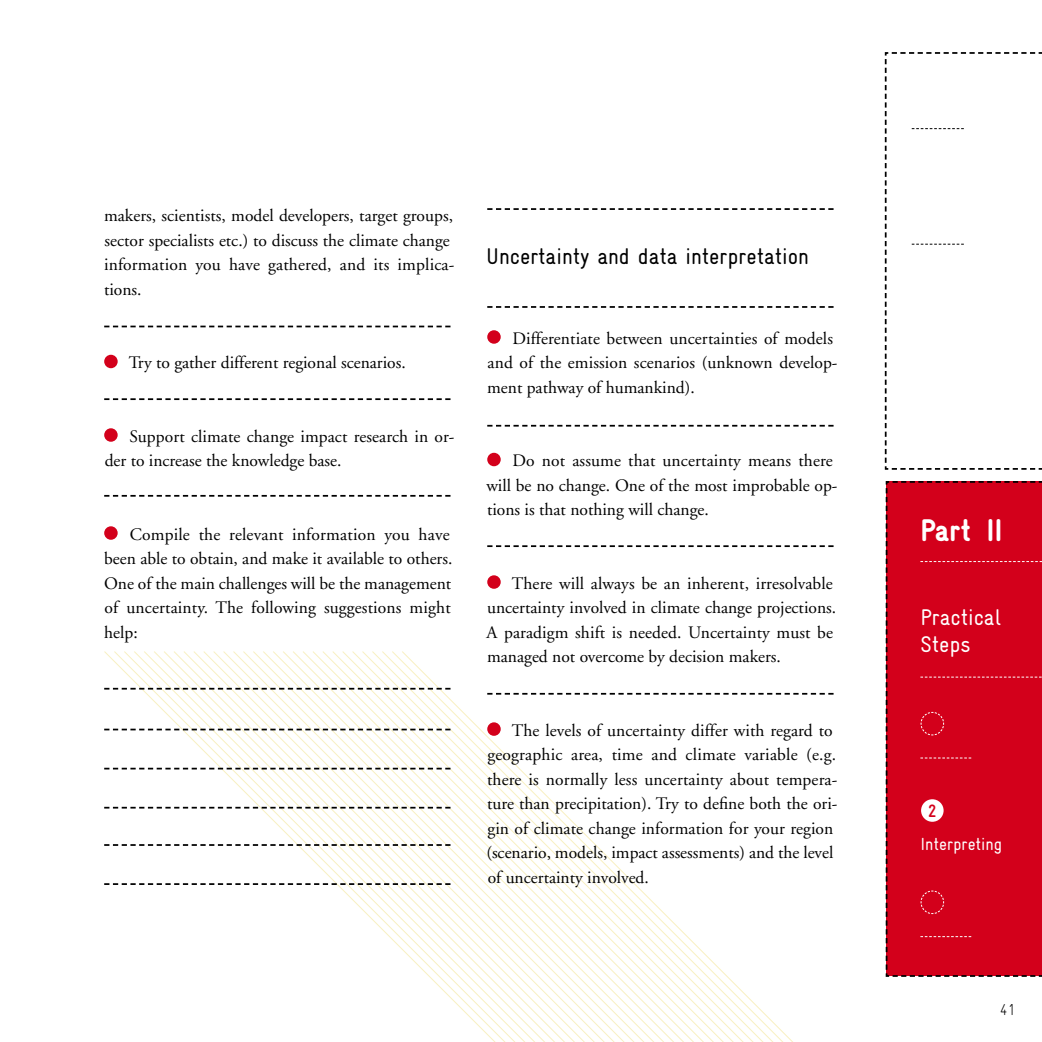
<style>
.page{position:relative;width:1042px;height:1042px;background:#fff}
.page>*{position:absolute;margin:0;border:0;box-sizing:border-box;transform-origin:0 0}
.t1{font:900 condensed 31.5px "Gravur";color:#fff}
.t2{font:condensed 22.75px "Gravur";color:#000}
.t3{font:condensed 22.75px/27.3px "Gravur";color:#fff}
.t4{font:700 condensed 18.03px "Gravur";color:#d3001b}
.t5{font:17.5px/24.5px "Adobe Garamond";color:#000}
.t6{font:condensed 17.5px "Gravur";color:#fff}
.t7{font:300 condensed 15.75px "Gravur";color:#000}
</style>
<div class="page">
<div style="left:885px;top:481px;width:157px;height:496px;background:#d3001b"></div>
<svg style="left:885px;top:52px;width:157px;height:418px"></svg>
<div style="left:921px;top:799px;width:22px;height:23px;background:#fff;border-radius:50%"></div>
<svg style="left:381px;top:651px;width:10px;height:288px"></svg>
<svg style="left:391px;top:651px;width:10px;height:298px"></svg>
<svg style="left:401px;top:651px;width:430px;height:391px"></svg>
<div style="left:104px;top:355px;width:14px;height:13px;background:#d3001b;border-radius:50%"></div>
<div style="left:104px;top:428px;width:14px;height:14px;background:#d3001b;border-radius:50%"></div>
<div style="left:104px;top:526px;width:14px;height:14px;background:#d3001b;border-radius:50%"></div>
<svg style="left:104px;top:844px;width:346px;height:2px"></svg>
<svg style="left:104px;top:807px;width:346px;height:1px"></svg>
<svg style="left:104px;top:768px;width:346px;height:1px"></svg>
<svg style="left:104px;top:728px;width:346px;height:2px"></svg>
<svg style="left:104px;top:883px;width:346px;height:2px"></svg>
<svg style="left:104px;top:688px;width:346px;height:1px"></svg>
<svg style="left:487px;top:306px;width:346px;height:2px"></svg>
<svg style="left:487px;top:208px;width:346px;height:2px"></svg>
<div style="left:487px;top:330px;width:14px;height:14px;background:#d3001b;border-radius:50%"></div>
<div style="left:487px;top:453px;width:14px;height:13px;background:#d3001b;border-radius:50%"></div>
<div style="left:487px;top:575px;width:14px;height:14px;background:#d3001b;border-radius:50%"></div>
<div style="left:487px;top:722px;width:14px;height:14px;background:#d3001b;border-radius:50%"></div>
<svg style="left:104px;top:326px;width:346px;height:1px"></svg>
<svg style="left:104px;top:398px;width:346px;height:2px"></svg>
<svg style="left:104px;top:495px;width:346px;height:2px"></svg>
<svg style="left:487px;top:425px;width:346px;height:2px"></svg>
<svg style="left:487px;top:545px;width:346px;height:2px"></svg>
<svg style="left:487px;top:693px;width:346px;height:1px"></svg>
<p class="t5" style="left:104px;top:204px;width:352px">makers, scientists, model developers, target groups, sector specialists etc.) to discuss the climate change information you have gathered, and its implica&shy;tions.</p>
<p class="t5" style="left:129px;top:351px;width:279px">Try to gather different regional scenarios.</p>
<p class="t5" style="left:105px;top:424px;width:351px;text-indent:25px">Support climate change impact research in or&shy;der to increase the knowledge base.</p>
<p class="t5" style="left:104px;top:522px;width:350px;text-indent:26px">Compile the relevant information you have been able to obtain, and make it available to others.<br>One of the main challenges will be the management of uncertainty. The following suggestions might help:</p>
<h2 class="t2" style="left:486px;top:243px;width:324px">Uncertainty and data interpretation</h2>
<p class="t5" style="left:487px;top:326px;width:352px;text-indent:26px">Differentiate between uncertainties of models and of the emission scenarios (unknown develop&shy;ment pathway of humankind).</p>
<p class="t5" style="left:486px;top:449px;width:353px;text-indent:26px">Do not assume that uncertainty means there will be no change. One of the most improbable op&shy;tions is that nothing will change.</p>
<p class="t5" style="left:486px;top:571px;width:351px;text-indent:25px">There will always be an inherent, irresolvable uncertainty involved in climate change projections.<br>A paradigm shift is needed. Uncertainty must be managed not overcome by decision makers.</p>
<p class="t5" style="left:486px;top:718px;width:352px;text-indent:25px">The levels of uncertainty differ with regard to geographic area, time and climate variable (e.g. there is normally less uncertainty about tempera&shy;ture than precipitation). Try to define both the ori&shy;gin of climate change information for your region (scenario, models, impact assessments) and the level of uncertainty involved.</p>
<h1 class="t1" style="left:920px;top:513px;width:84px">Part II</h1>
<h2 class="t3" style="left:920px;top:603px;width:82px">Practical<br>Steps</h2>
<p class="t4" style="left:928px;top:800px;width:10px">2</p>
<p class="t6" style="left:920px;top:835px;width:83px">Interpreting</p>
<p class="t7" style="left:999px;top:1001px;width:18px">41</p>
</div>
